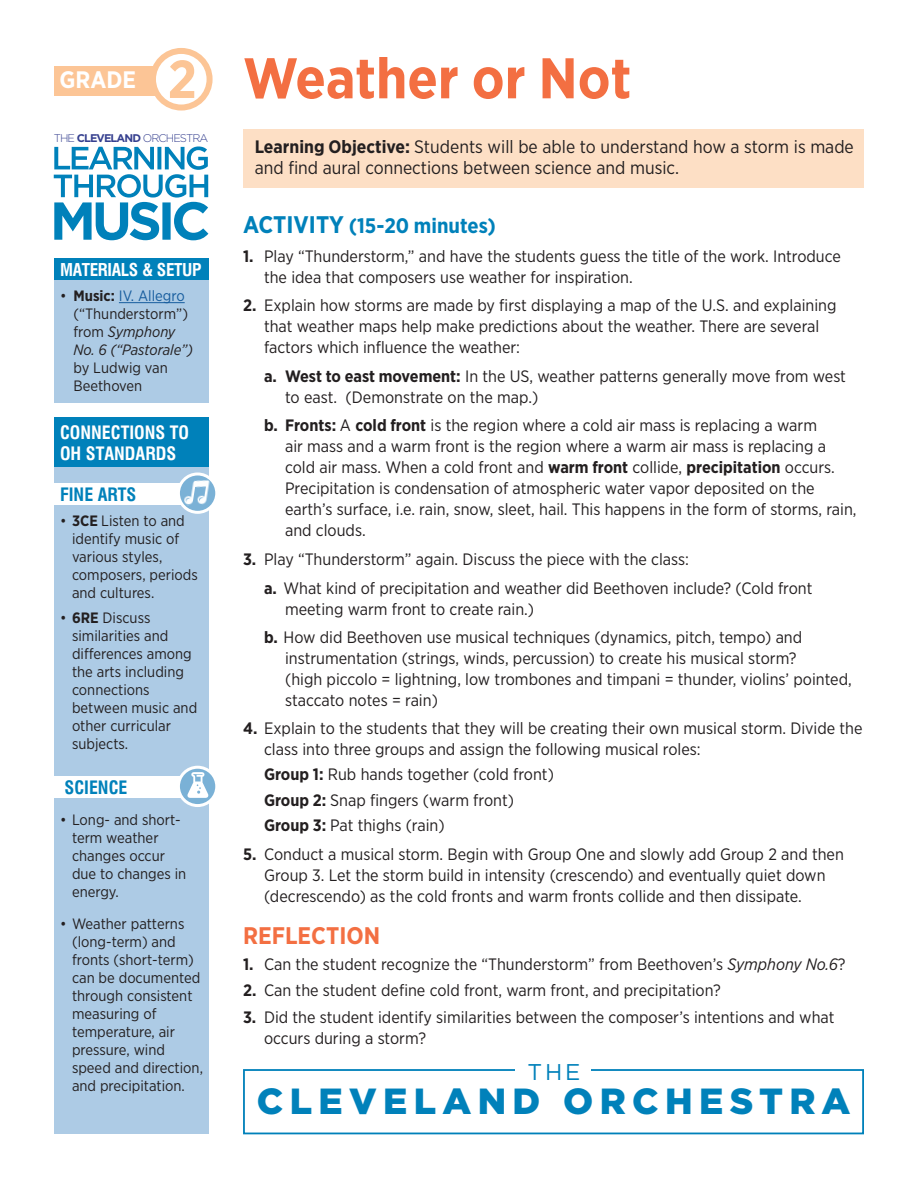
<style>
.page{position:relative;width:918px;height:1188px;background:#fff}
.page>*{position:absolute;margin:0;border:0;box-sizing:border-box;transform-origin:0 0}
.t1{font:700 57.3px "Gotham Narrow";color:#f36f42}
.t2{font:700 53.4px "Gotham Narrow";color:#fcc596}
.t3{font:900 36.3px "Gotham";letter-spacing:.175em;color:#0081ba}
.t4{font:700 24px "Gotham Narrow";color:#f36f42}
.t5{font:700 23.85px "Gotham Narrow";color:#fff}
.t6{font:22.8px "Gotham";color:#0081ba}
.t7{font:700 21px "Gotham Narrow";color:#0081ba}
.t8{font:18px/21.6px "Gotham Narrow";color:#231f20}
.t9{font:700 18px/21px "Corporate Condensed";color:#fff}
.t10{font:700 18px "Corporate Condensed";color:#0081ba}
.t11{font:700 17.25px "Corporate Condensed";letter-spacing:-.02em;color:#fff}
.t12{font:16.5px/21px "Gotham Narrow";color:#231f20}
.t13{font:15px/18px "Gotham Narrow";color:#231f20}
.t14{font:italic 15px/18px "Gotham Narrow";color:#231f20}
.t15{font:300 11.1px "Gotham";letter-spacing:-.08em;color:#36408f}
.s1{font-weight:700}
.s2{font-style:normal}
.s3{font-weight:700;font-style:normal}
.s4{font-style:normal;color:#175d9e}
.s5{font-size:24px}
.s6{font-style:italic}
</style>
<div class="page">
<div style="left:243px;top:129px;width:621px;height:59px;background:#fddfc5"></div>
<div style="left:54px;top:66px;width:119px;height:29px;background:#fcc596"></div>
<div style="left:54px;top:465px;width:154px;height:669px;background:#adcbe5"></div>
<div style="left:54px;top:260px;width:154px;height:143px;background:#adcbe5"></div>
<div style="left:54px;top:417px;width:154px;height:50px;background:#0081ba"></div>
<div style="left:54px;top:258px;width:154px;height:22px;background:#0081ba"></div>
<div style="left:153px;top:51px;width:57px;height:57px;background:#fff;border-radius:50%"></div>
<div style="left:150px;top:48px;width:63px;height:63px;border:6px solid #fcc596;border-radius:50%"></div>
<div style="left:43px;top:483px;width:171px;height:22px;background:#fff"></div>
<svg style="left:178px;top:474px;width:39px;height:38px"></svg>
<div style="left:177px;top:473px;width:41px;height:41px;border:3px solid #fff;border-radius:50%"></div>
<img style="left:182px;top:476px;width:29px;height:33px">
<svg style="left:54px;top:146px;width:154px;height:94px"></svg>
<div style="left:243px;top:1069px;width:621px;height:65px;border:2px solid #0081ba"></div>
<div style="left:515px;top:1065px;width:76px;height:10px;background:#fff"></div>
<div style="left:43px;top:776px;width:171px;height:22px;background:#fff"></div>
<svg style="left:178px;top:767px;width:39px;height:39px"></svg>
<div style="left:177px;top:766px;width:41px;height:41px;border:3px solid #fff;border-radius:50%"></div>
<img style="left:183px;top:771px;width:27px;height:29px">
<hr style="left:119px;top:302px;width:66px;height:1px;background:#175d9e">
<h3 class="t5" style="left:60px;top:65px;width:78px">GRADE</h3>
<h2 class="t2" style="left:168px;top:45px;width:31px">2</h2>
<p class="t15" style="left:54px;top:131px;width:156px">THE <span class="s1">CLEVELAND</span> ORCHESTRA</p>
<p class="t11" style="left:60px;top:260px;width:143px">MATERIALS &amp; SETUP</p>
<p class="t14" style="left:74px;top:287px;width:121px;text-indent:-14px"><span class="s2">•</span> <span class="s3">Music:</span> <span class="s4">IV. Allegro </span><span class="s2">(“Thunderstorm”) from</span> Symphony<br>No. 6 (“Pastorale”)</p>
<p class="t13" style="left:74px;top:359px;width:96px">by Ludwig van<br>Beethoven</p>
<p class="t9" style="left:60px;top:422px;width:131px">CONNECTIONS TO<br>OH STANDARDS</p>
<p class="t10" style="left:60px;top:484px;width:78px">FINE ARTS</p>
<p class="t13" style="left:72px;top:512px;width:127px;text-indent:-12px">• <span class="s1">3CE</span> Listen to and identify music of various styles, composers, periods and cultures.</p>
<p class="t13" style="left:72px;top:608px;width:127px;text-indent:-12px">• <span class="s1">6RE</span> Discuss similarities and differences among the arts including connections between music and other curricular subjects.</p>
<p class="t10" style="left:64px;top:777px;width:64px">SCIENCE</p>
<p class="t13" style="left:72px;top:811px;width:116px;text-indent:-12px">• Long- and short&shy;term weather changes occur due to changes in energy.</p>
<p class="t13" style="left:72px;top:914px;width:133px;text-indent:-12px">• Weather patterns (long-term) and fronts (short-term) can be documented through consistent measuring of temperature, air pressure, wind speed and direction, and precipitation.</p>
<h1 class="t1" style="left:243px;top:41px;width:390px">Weather or Not</h1>
<p class="t8" style="left:255px;top:135px;width:601px"><span class="s1">Learning Objective:</span> Students will be able to understand how a storm is made and find aural connections between science and music.</p>
<p class="t7" style="left:243px;top:212px;width:254px"><span class="s5">ACTIVITY</span> (15-20 minutes)</p>
<p class="t12" style="left:264px;top:245px;width:578px;text-indent:-21px"><span class="s1">1.</span> Play “Thunderstorm,” and have the students guess the title of the work. Introduce the idea that composers use weather for inspiration.</p>
<p class="t12" style="left:264px;top:295px;width:574px;text-indent:-21px"><span class="s1">2.</span> Explain how storms are made by first displaying a map of the U.S. and explaining that weather maps help make predictions about the weather. There are several factors which influence the weather:</p>
<p class="t12" style="left:285px;top:365px;width:562px;text-indent:-21px"><span class="s1">a. West to east movement:</span> In the US, weather patterns generally move from west to east. (Demonstrate on the map.)</p>
<p class="t12" style="left:285px;top:415px;width:573px;text-indent:-21px"><span class="s1">b. Fronts:</span> A <span class="s1">cold front</span> is the region where a cold air mass is replacing a warm<br>air mass and a warm front is the region where a warm air mass is replacing a cold air mass. When a cold front and <span class="s1">warm front</span> collide, <span class="s1">precipitation</span> occurs.<br>Precipitation is condensation of atmospheric water vapor deposited on the earth’s surface, i.e. rain, snow, sleet, hail. This happens in the form of storms, rain, and clouds.</p>
<p class="t12" style="left:264px;top:545px;width:550px;line-height:28.5px;text-indent:-21px"><span class="s1">3.</span> Play “Thunderstorm” again. Discuss the piece with the class:<br><span class="s1">a.</span> What kind of precipitation and weather did Beethoven include? (Cold front</p>
<p class="t12" style="left:264px;top:594px;width:540px;line-height:28.5px;text-indent:21px">meeting warm front to create rain.)<br><span class="s1">b.</span> How did Beethoven use musical techniques (dynamics, pitch, tempo) and</p>
<p class="t12" style="left:285px;top:647px;width:568px">instrumentation (strings, winds, percussion) to create his musical storm?<br>(high piccolo = lightning, low trombones and timpani = thunder, violins’ pointed, staccato notes = rain)</p>
<p class="t12" style="left:264px;top:717px;width:600px;text-indent:-21px"><span class="s1">4.</span> Explain to the students that they will be creating their own musical storm. Divide the class into three groups and assign the following musical roles:</p>
<p class="t12" style="left:264px;top:761px;width:291px;line-height:25.3px"><span class="s1">Group 1:</span> Rub hands together (cold front)<br><span class="s1">Group 2:</span> Snap fingers (warm front)<br><span class="s1">Group 3:</span> Pat thighs (rain)</p>
<p class="t12" style="left:264px;top:844px;width:581px;text-indent:-21px"><span class="s1">5.</span> Conduct a musical storm. Begin with Group One and slowly add Group 2 and then<br>Group 3. Let the storm build in intensity (crescendo) and eventually quiet down (decrescendo) as the cold fronts and warm fronts collide and then dissipate.</p>
<h3 class="t4" style="left:243px;top:920px;width:139px">REFLECTION</h3>
<p class="t12" style="left:243px;top:953px;width:604px"><span class="s1">1.</span> Can the student recognize the “Thunderstorm” from Beethoven’s <span class="s6">Symphony No.6</span>?</p>
<p class="t12" style="left:243px;top:980px;width:479px"><span class="s1">2.</span> Can the student define cold front, warm front, and precipitation?</p>
<p class="t12" style="left:264px;top:1006px;width:572px;text-indent:-21px"><span class="s1">3.</span> Did the student identify similarities between the composer’s intentions and what occurs during a storm?</p>
<h3 class="t6" style="left:528px;top:1057px;width:54px">THE</h3>
<h3 class="t3" style="left:257px;top:1077px;width:595px">CLEVELAND ORCHESTRA</h3>
</div>
